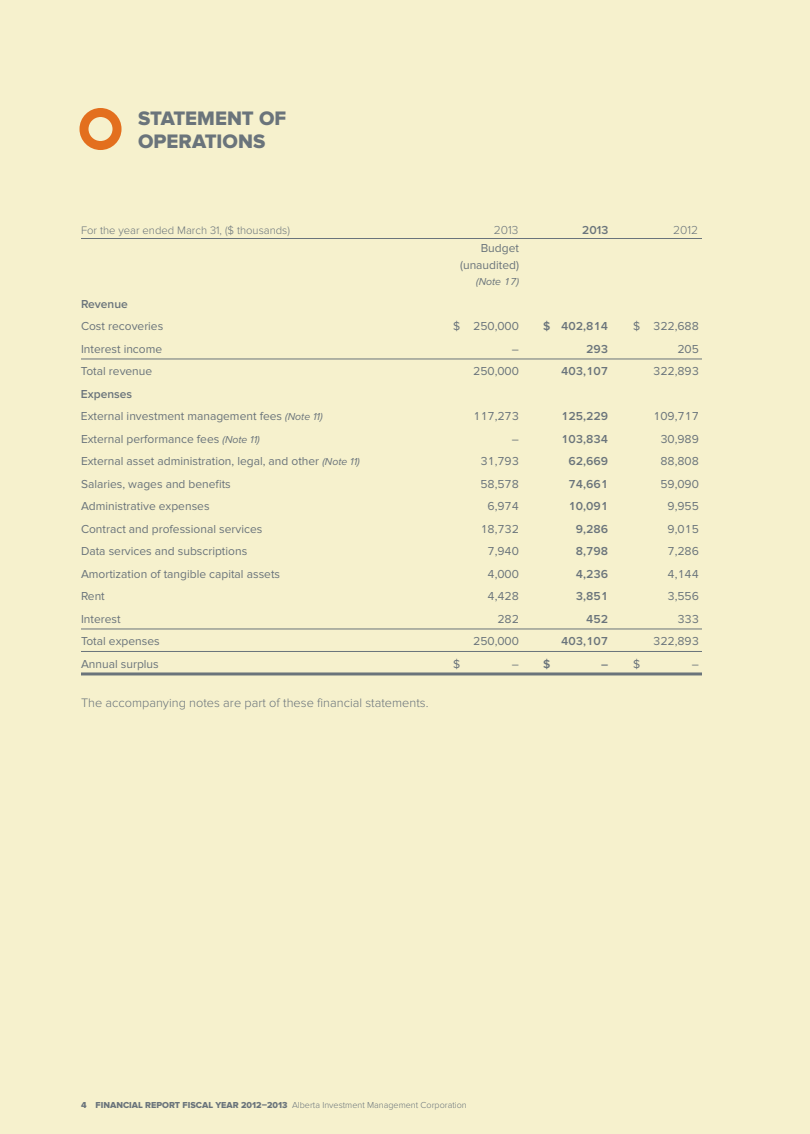
<style>
.page{position:relative;width:810px;height:1134px;background:#f6f1cd}
.page>*{position:absolute;margin:0;border:0;box-sizing:border-box;transform-origin:0 0}
.t1{font:20.25px/23.2px "Proxima Nova Extrabld";letter-spacing:-.005em;color:#6a747b}
.t2{font:300 12.75px "Proxima Nova";color:#6a747b}
.t3{font:12px/16.5px "Proxima Nova";color:#6a747b;text-align:right}
.t4{font:600 12px "Proxima Nova";color:#6a747b}
.t5{font:300 12px "Proxima Nova";color:#6a747b}
.t6{font:300 11.25px "Proxima Nova";color:#6a747b}
.t7{font:italic 10.5px "Proxima Nova";color:#6a747b}
.t8{font:300 9px "Proxima Nova";color:#6a747b}
.s1{font-weight:600}
.s2{font-style:italic;font-size:10.5px}
.s3{font-weight:400}
.s4{font-family:"Proxima Nova Extrabld";font-weight:400}
</style>
<div class="page">
<hr style="left:81px;top:629px;width:351px;height:1px;background:#6a747b">
<hr style="left:432px;top:629px;width:90px;height:1px;background:#6a747b">
<hr style="left:522px;top:629px;width:90px;height:1px;background:#6a747b">
<hr style="left:612px;top:629px;width:90px;height:1px;background:#6a747b">
<hr style="left:81px;top:651px;width:351px;height:1px;background:#6a747b">
<hr style="left:432px;top:651px;width:90px;height:1px;background:#6a747b">
<hr style="left:522px;top:651px;width:90px;height:1px;background:#6a747b">
<hr style="left:612px;top:651px;width:90px;height:1px;background:#6a747b">
<hr style="left:81px;top:238px;width:351px;height:1px;background:#6a747b">
<hr style="left:432px;top:238px;width:90px;height:1px;background:#6a747b">
<hr style="left:522px;top:238px;width:90px;height:1px;background:#6a747b">
<hr style="left:612px;top:238px;width:90px;height:1px;background:#6a747b">
<hr style="left:81px;top:359px;width:351px;height:1px;background:#6a747b">
<hr style="left:432px;top:359px;width:90px;height:1px;background:#6a747b">
<hr style="left:522px;top:359px;width:90px;height:1px;background:#6a747b">
<hr style="left:612px;top:359px;width:90px;height:1px;background:#6a747b">
<hr style="left:81px;top:672px;width:351px;height:3px;background:#6a747b">
<hr style="left:432px;top:672px;width:90px;height:3px;background:#6a747b">
<hr style="left:522px;top:672px;width:90px;height:3px;background:#6a747b">
<hr style="left:612px;top:672px;width:90px;height:3px;background:#6a747b">
<div style="left:79px;top:108px;width:43px;height:42px;border:9px solid #e36f1e;border-radius:50%"></div>
<h1 class="t1" style="left:138px;top:107px;width:150px">STATEMENT OF<br>OPERATIONS</h1>
<p class="t6" style="left:81px;top:224px;width:210px">For the year ended March 31, ($ thousands)</p>
<p class="t5" style="left:494px;top:223px;width:26px">2013</p>
<p class="t4" style="left:582px;top:223px;width:27px">2013</p>
<p class="t5" style="left:673px;top:223px;width:26px">2012</p>
<p class="t3" style="left:460px;top:240px;width:60px">Budget (unaudited)</p>
<p class="t7" style="left:476px;top:276px;width:44px">(Note 17)</p>
<p class="t4" style="left:81px;top:297px;width:48px">Revenue</p>
<p class="t3" style="left:81px;top:318px;width:84px">Cost recoveries</p>
<p class="t3" style="left:453px;top:318px;width:67px">$ 250,000</p>
<p class="t4" style="left:543px;top:320px;width:67px">$ 402,814</p>
<p class="t3" style="left:633px;top:318px;width:67px">$ 322,688</p>
<p class="t3" style="left:81px;top:341px;width:83px">Interest income</p>
<p class="t3" style="left:512px;top:341px;width:9px">–</p>
<p class="t4" style="left:586px;top:342px;width:24px">293</p>
<p class="t3" style="left:677px;top:341px;width:23px">205</p>
<p class="t3" style="left:81px;top:363px;width:73px">Total revenue</p>
<p class="t3" style="left:473px;top:363px;width:47px">250,000</p>
<p class="t4" style="left:561px;top:365px;width:49px">403,107</p>
<p class="t3" style="left:653px;top:363px;width:47px">322,893</p>
<p class="t3" style="left:81px;top:383px;width:243px;line-height:22.5px;text-align:left"><span class="s1">Expenses<br></span>External investment management fees <span class="s2">(Note 11)</span></p>
<p class="t3" style="left:473px;top:408px;width:47px">117,273</p>
<p class="t4" style="left:561px;top:410px;width:49px">125,229</p>
<p class="t3" style="left:653px;top:408px;width:47px">109,717</p>
<p class="t3" style="left:81px;top:431px;width:180px">External performance fees <span class="s2">(Note 11)</span></p>
<p class="t3" style="left:512px;top:431px;width:9px">–</p>
<p class="t4" style="left:561px;top:432px;width:49px">103,834</p>
<p class="t3" style="left:660px;top:431px;width:40px">30,989</p>
<p class="t3" style="left:81px;top:453px;width:280px">External asset administration, legal, and other <span class="s2">(Note 11)</span></p>
<p class="t3" style="left:480px;top:453px;width:40px">31,793</p>
<p class="t4" style="left:569px;top:455px;width:41px">62,669</p>
<p class="t3" style="left:660px;top:453px;width:40px">88,808</p>
<p class="t3" style="left:81px;top:476px;width:151px">Salaries, wages and benefits</p>
<p class="t3" style="left:480px;top:476px;width:40px">58,578</p>
<p class="t4" style="left:569px;top:477px;width:41px">74,661</p>
<p class="t3" style="left:660px;top:476px;width:40px">59,090</p>
<p class="t3" style="left:81px;top:498px;width:130px">Administrative expenses</p>
<p class="t3" style="left:488px;top:498px;width:33px">6,974</p>
<p class="t4" style="left:569px;top:500px;width:41px">10,091</p>
<p class="t3" style="left:668px;top:498px;width:33px">9,955</p>
<p class="t3" style="left:81px;top:521px;width:183px">Contract and professional services</p>
<p class="t3" style="left:480px;top:521px;width:40px">18,732</p>
<p class="t4" style="left:576px;top:522px;width:34px">9,286</p>
<p class="t3" style="left:668px;top:521px;width:33px">9,015</p>
<p class="t3" style="left:81px;top:543px;width:168px">Data services and subscriptions</p>
<p class="t3" style="left:488px;top:543px;width:33px">7,940</p>
<p class="t4" style="left:576px;top:545px;width:34px">8,798</p>
<p class="t3" style="left:668px;top:543px;width:33px">7,286</p>
<p class="t3" style="left:81px;top:566px;width:201px">Amortization of tangible capital assets</p>
<p class="t3" style="left:488px;top:566px;width:33px">4,000</p>
<p class="t4" style="left:576px;top:567px;width:34px">4,236</p>
<p class="t3" style="left:668px;top:566px;width:33px">4,144</p>
<p class="t3" style="left:81px;top:588px;width:25px">Rent</p>
<p class="t3" style="left:488px;top:588px;width:33px">4,428</p>
<p class="t4" style="left:576px;top:590px;width:34px">3,851</p>
<p class="t3" style="left:668px;top:588px;width:33px">3,556</p>
<p class="t3" style="left:81px;top:611px;width:41px">Interest</p>
<p class="t3" style="left:497px;top:611px;width:23px">282</p>
<p class="t4" style="left:586px;top:612px;width:24px">452</p>
<p class="t3" style="left:677px;top:611px;width:23px">333</p>
<p class="t3" style="left:81px;top:633px;width:80px">Total expenses</p>
<p class="t3" style="left:473px;top:633px;width:47px">250,000</p>
<p class="t4" style="left:561px;top:635px;width:49px">403,107</p>
<p class="t3" style="left:653px;top:633px;width:47px">322,893</p>
<p class="t3" style="left:81px;top:656px;width:79px">Annual surplus</p>
<p class="t3" style="left:453px;top:656px;width:9px">$</p>
<p class="t3" style="left:512px;top:656px;width:40px">– <span class="s1">$</span></p>
<p class="t4" style="left:601px;top:657px;width:41px">– <span class="s3">$</span></p>
<p class="t3" style="left:692px;top:656px;width:9px">–</p>
<p class="t2" style="left:81px;top:695px;width:349px">The accompanying notes are part of these financial statements.</p>
<p class="t8" style="left:81px;top:1099px;width:387px"><span class="s4">4 FINANCIAL REPORT FISCAL YEAR 2012–2013</span> Alberta Investment Management Corporation</p>
</div>
